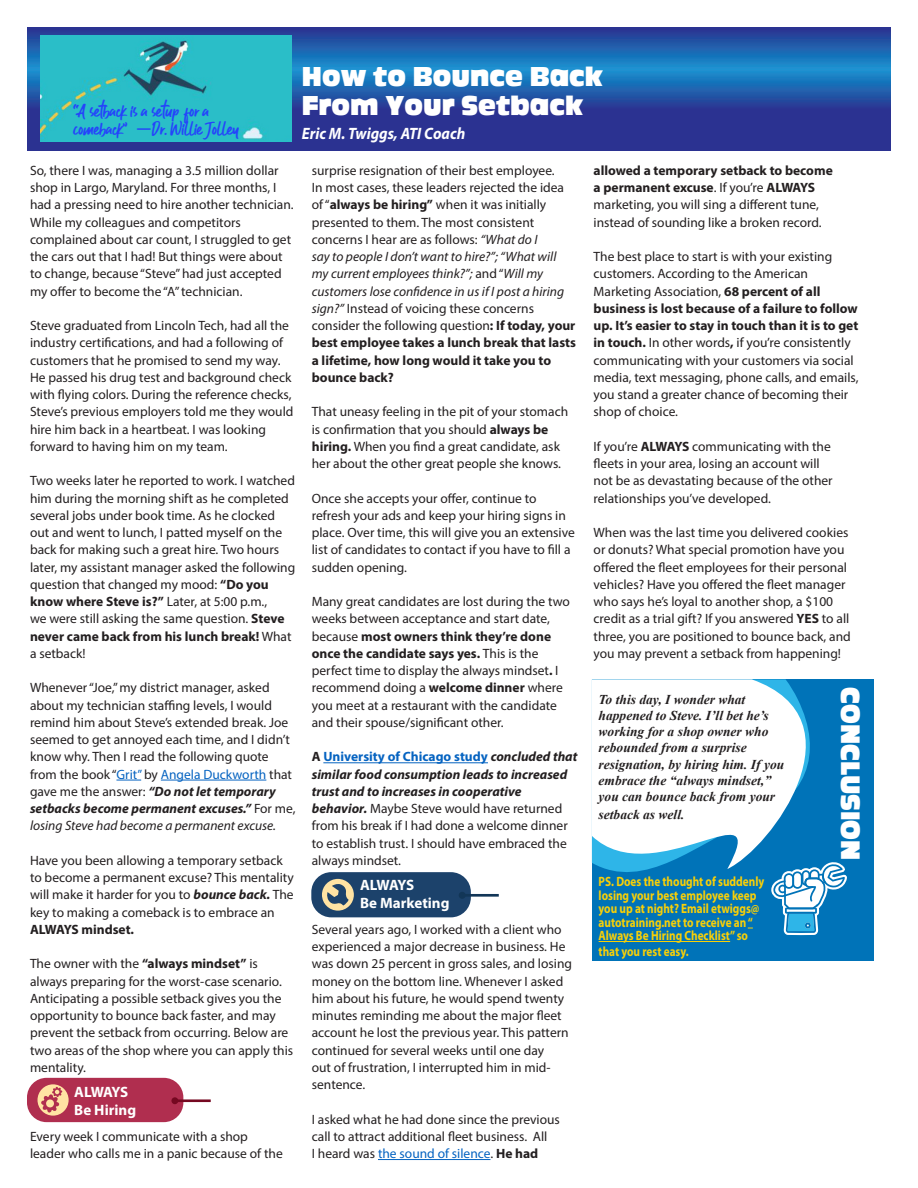
<style>
.page{position:relative;width:918px;height:1188px;background:#fff}
.page>*{position:absolute;margin:0;border:0;box-sizing:border-box;transform-origin:0 0}
.t1{font:27px "Ackbar";color:#fff}
.t2{font:26.4px "Ackbar";color:#fff}
.t3{font:18px "Guthen Bloots Personal Use";color:#2543fb}
.t4{font:italic 700 16.5px "Myriad Pro";color:#fff;scale:.93 1}
.t5{font:700 15px "Myriad Pro";color:#fff}
.t6{font:13.5px/17.2px "Myriad Pro";color:#231f20}
.t7{font:italic 700 13.5px/16.2px "Times New Roman";color:#231f20}
.t8{font:700 13.5px/13.5px "Myriad Pro";color:#f9d007;scale:.83 1}
.s1{font-family:"Calibri"}
.s2{font-weight:700}
.s3{color:#0563c1}
.s4{font-weight:700;font-style:italic}
.s5{font-style:italic}
.s6{font-weight:700;color:#0563c1}
</style>
<div class="page">
<svg style="left:116px;top:780px;width:25px;height:1px"></svg>
<hr style="left:161px;top:780px;width:105px;height:1px;background:#0563c1">
<hr style="left:323px;top:762px;width:165px;height:1px;background:#0563c1">
<hr style="left:378px;top:1159px;width:112px;height:1px;background:#0563c1">
<svg style="left:27px;top:27px;width:864px;height:123px;background:#2351a4"></svg>
<img style="left:41px;top:35px;width:251px;height:106px">
<div style="left:27px;top:1078px;width:156px;height:44px;background:#b02e4f;border-radius:20px"></div>
<div style="left:38px;top:1084px;width:31px;height:32px;background:#ffe3a3;border-radius:50%"></div>
<svg style="left:41px;top:1087px;width:21px;height:26px"></svg>
<hr style="left:175px;top:1099px;width:36px;height:3px;background:#750821">
<div style="left:171px;top:1097px;width:7px;height:7px;background:#750821;border-radius:50%"></div>
<div style="left:311px;top:872px;width:160px;height:45px;background:#1c426b;border-radius:20px"></div>
<div style="left:322px;top:879px;width:32px;height:32px;background:#ffe3a3;border-radius:50%"></div>
<svg style="left:327px;top:884px;width:22px;height:22px"></svg>
<hr style="left:462px;top:894px;width:37px;height:3px;background:#123657">
<div style="left:459px;top:892px;width:7px;height:7px;background:#123657;border-radius:50%"></div>
<div style="left:592px;top:679px;width:282px;height:282px;background:#0073b8"></div>
<svg style="left:592px;top:679px;width:218px;height:193px;background:#e8f5fb"></svg>
<hr style="left:599px;top:928px;width:82px;height:1px;background:#0563c1">
<svg style="left:635px;top:798px;width:212px;height:144px"></svg>
<hr style="left:599px;top:941px;width:131px;height:1px;background:#f9d007">
<p class="t3" style="left:73px;top:100px;width:137px">“A setback is a setup for a</p>
<p class="t3" style="left:73px;top:118px;width:167px">comeback” <span class="s1">—</span>Dr. Willie Jolley</p>
<p class="t1" style="left:302px;top:63px;width:303px">How to Bounce Back</p>
<p class="t1" style="left:302px;top:92px;width:283px">From Your Setback</p>
<p class="t4" style="left:302px;top:123px;width:177px">Eric M. Twiggs, ATI Coach</p>
<p class="t6" style="left:30px;top:162px;width:265px">So, there I was, managing a 3.5 million dollar shop in Largo, Maryland. For three months, I had a pressing need to hire another technician.<br>While my colleagues and competitors complained about car count, I struggled to get the cars out that I had! But things were about to change, because “Steve” had just accepted my offer to become the “A” technician.</p>
<p class="t6" style="left:30px;top:317px;width:265px">Steve graduated from Lincoln Tech, had all the industry certifications, and had a following of customers that he promised to send my way.<br>He passed his drug test and background check with flying colors. During the reference checks, Steve’s previous employers told me they would hire him back in a heartbeat. I was looking forward to having him on my team.</p>
<p class="t6" style="left:30px;top:472px;width:267px">Two weeks later he reported to work. I watched him during the morning shift as he completed several jobs under book time. As he clocked out and went to lunch, I patted myself on the back for making such a great hire. Two hours later, my assistant manager asked the following question that changed my mood: <span class="s2">“Do you know where Steve is?”</span> Later, at 5:00 p.m.,<br>we were still asking the same question. <span class="s2">Steve never came back from his lunch break!</span> What a setback!</p>
<p class="t6" style="left:30px;top:679px;width:267px">Whenever “Joe,” my district manager, asked about my technician staffing levels, I would remind him about Steve’s extended break. Joe seemed to get annoyed each time, and I didn’t know why. Then I read the following quote from the book “<span class="s3">Grit”</span> by <span class="s3">Angela Duckworth</span> that gave me the answer: <span class="s4">“Do not let temporary setbacks become permanent excuses.”</span> For me, <span class="s5">losing Steve had become a permanent excuse.</span></p>
<p class="t6" style="left:30px;top:852px;width:265px">Have you been allowing a temporary setback to become a permanent excuse? This mentality will make it harder for you to <span class="s4">bounce back.</span> The key to making a comeback is to embrace an <span class="s2">ALWAYS mindset.</span></p>
<p class="t6" style="left:30px;top:955px;width:265px">The owner with the <span class="s2">“always mindset”</span> is always preparing for the worst-case scenario.<br>Anticipating a possible setback gives you the opportunity to bounce back faster, and may prevent the setback from occurring. Below are two areas of the shop where you can apply this mentality.</p>
<p class="t5" style="left:74px;top:1082px;width:56px">ALWAYS</p>
<p class="t5" style="left:74px;top:1100px;width:63px">Be Hiring</p>
<p class="t6" style="left:30px;top:1128px;width:254px">Every week I communicate with a shop leader who calls me in a panic because of the</p>
<p class="t6" style="left:312px;top:162px;width:266px">surprise resignation of their best employee.<br>In most cases, these leaders rejected the idea of “<span class="s2">always be hiring”</span> when it was initially presented to them. The most consistent concerns I hear are as follows: <span class="s5">“What do I<br>say to people I don’t want to hire?”; “What will my current employees think?”;</span> and “<span class="s5">Will my customers lose confidence in us if I post a hiring sign?”</span> Instead of voicing these concerns consider the following question<span class="s2">: If today, your best employee takes a lunch break that lasts a lifetime, how long would it take you to bounce back?</span></p>
<p class="t6" style="left:312px;top:403px;width:258px">That uneasy feeling in the pit of your stomach is confirmation that you should <span class="s2">always be hiring.</span> When you find a great candidate, ask her about the other great people she knows.</p>
<p class="t6" style="left:312px;top:489px;width:265px">Once she accepts your offer, continue to refresh your ads and keep your hiring signs in place. Over time, this will give you an extensive list of candidates to contact if you have to fill a sudden opening.</p>
<p class="t6" style="left:312px;top:593px;width:260px">Many great candidates are lost during the two weeks between acceptance and start date, because <span class="s2">most owners think they’re done once the candidate says yes.</span> This is the perfect time to display the always mindset<span class="s2">.</span> I recommend doing a <span class="s2">welcome dinner</span> where you meet at a restaurant with the candidate and their spouse/significant other.</p>
<p class="t6" style="left:312px;top:748px;width:267px"><span class="s2">A</span> <span class="s6">University of Chicago study</span> <span class="s4">concluded that similar food consumption leads to increased trust and to increases in cooperative behavior.</span> Maybe Steve would have returned from his break if I had done a welcome dinner to establish trust. I should have embraced the always mindset.</p>
<p class="t5" style="left:360px;top:875px;width:56px">ALWAYS</p>
<p class="t5" style="left:360px;top:893px;width:91px">Be Marketing</p>
<p class="t6" style="left:312px;top:921px;width:262px">Several years ago, I worked with a client who experienced a major decrease in business. He was down 25 percent in gross sales, and losing money on the bottom line. Whenever I asked him about his future, he would spend twenty minutes reminding me about the major fleet account he lost the previous year. This pattern continued for several weeks until one day<br>out of frustration, I interrupted him in mid&shy;sentence.</p>
<p class="t6" style="left:312px;top:1110px;width:250px">I asked what he had done since the previous call to attract additional fleet business. All<br>I heard was <span class="s3">the sound of silence</span>. <span class="s2">He had</span></p>
<p class="t6" style="left:594px;top:162px;width:241px"><span class="s2">allowed a temporary setback to become a permanent excuse</span>. If you’re <span class="s2">ALWAYS </span>marketing, you will sing a different tune, instead of sounding like a broken record.</p>
<p class="t6" style="left:594px;top:248px;width:266px">The best place to start is with your existing customers. According to the American Marketing Association, <span class="s2">68 percent of all business is lost because of a failure to follow up. It’s easier to stay in touch than it is to get in touch.</span> In other words<span class="s2">,</span> if you’re consistently communicating with your customers via social media, text messaging, phone calls, and emails, you stand a greater chance of becoming their shop of choice.</p>
<p class="t6" style="left:594px;top:438px;width:241px">If you’re <span class="s2">ALWAYS</span> communicating with the fleets in your area, losing an account will not be as devastating because of the other relationships you’ve developed.</p>
<p class="t6" style="left:594px;top:524px;width:259px">When was the last time you delivered cookies or donuts? What special promotion have you offered the fleet employees for their personal vehicles? Have you offered the fleet manager who says he’s loyal to another shop, a $100 credit as a trial gift? If you answered <span class="s2">YES</span> to all three, you are positioned to bounce back, and you may prevent a setback from happening!</p>
<p class="t7" style="left:599px;top:691px;width:187px">To this day, I wonder what happened to Steve. I’ll bet he’s working for a shop owner who rebounded from a surprise resignation, by hiring him. If you embrace the “always mindset,”</p>
<p class="t7" style="left:599px;top:788px;width:178px">you can bounce back from your</p>
<p class="t7" style="left:599px;top:806px;width:87px">setback as well.</p>
<p class="t8" style="left:599px;top:874px;width:201px">PS. Does the thought of suddenly</p>
<p class="t8" style="left:599px;top:888px;width:192px">losing your best employee keep</p>
<p class="t8" style="left:599px;top:901px;width:195px">you up at night? Email etwiggs@ autotraining.net to receive an “</p>
<p class="t8" style="left:599px;top:928px;width:182px">Always Be Hiring Checklist” so</p>
<p class="t8" style="left:599px;top:945px;width:110px">that you rest easy.</p>
<p class="t2" style="left:864px;top:687px;width:174px;rotate:90deg">CONCLUSION</p>
</div>
